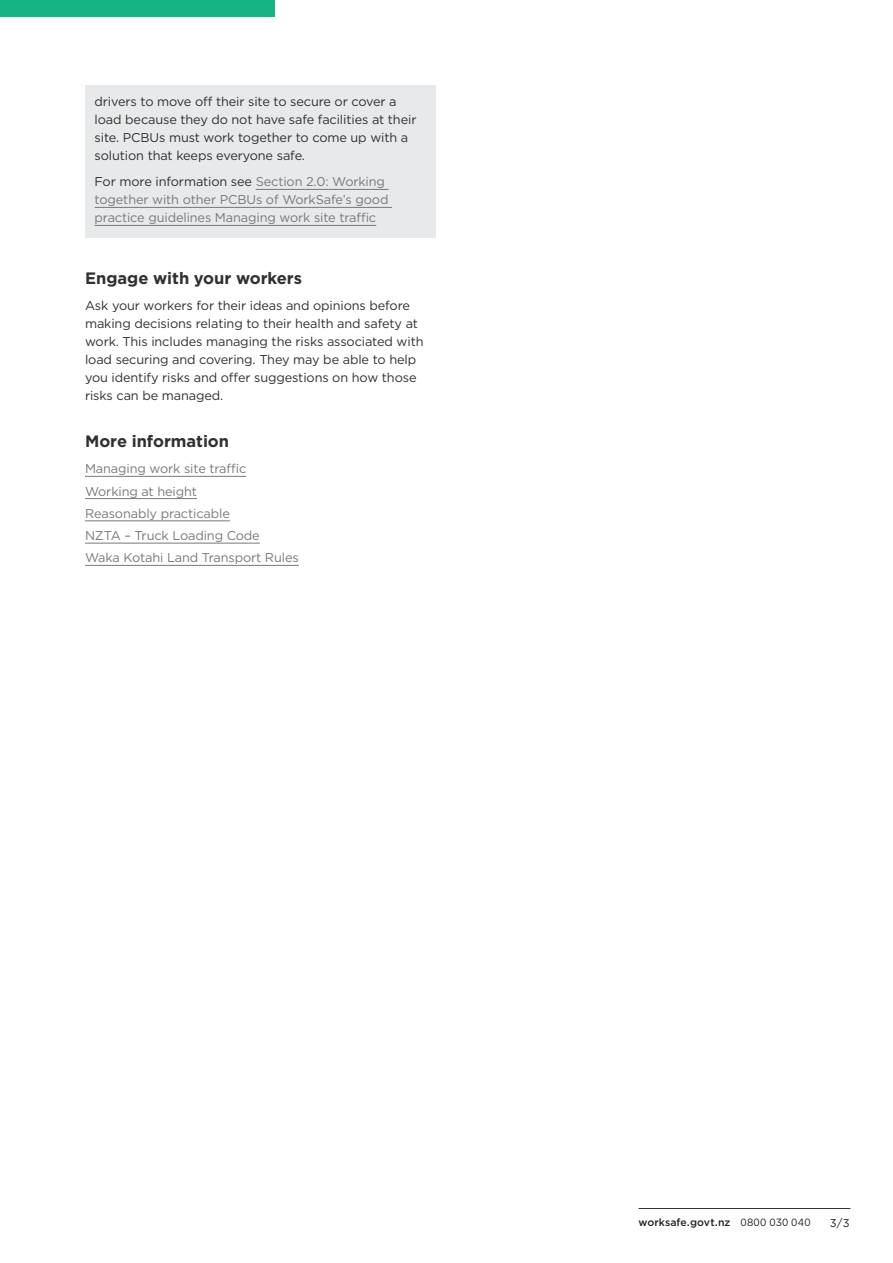
<style>
.page{position:relative;width:893px;height:1263px;background:#fff}
.page>*{position:absolute;margin:0;border:0;box-sizing:border-box;transform-origin:0 0}
.t1{font:700 16.5px "Gotham";letter-spacing:-.005em;color:#312f30}
.body{font:12.75px/18px "Gotham";letter-spacing:-.01em;color:#312f30}
.body-2{font:12.75px/18px "Gotham";letter-spacing:-.01em;color:#76787b}
.t2{font:11.25px "Gotham";color:#231f20}
.t3{font:500 10.5px "Gotham";letter-spacing:.005em;color:#231f20}
.s1{color:#312f30}
.s2{font-weight:400}
</style>
<div class="page">
<hr style="left:639px;top:1208px;width:211px;height:1px;background:#312f30">
<div style="left:0;top:0;width:274px;height:17px;background:#16b484"></div>
<hr style="left:85px;top:476px;width:161px;height:1px;background:#76787b">
<hr style="left:85px;top:498px;width:112px;height:1px;background:#76787b">
<hr style="left:85px;top:520px;width:145px;height:1px;background:#76787b">
<hr style="left:85px;top:543px;width:175px;height:1px;background:#76787b">
<hr style="left:85px;top:565px;width:214px;height:1px;background:#76787b">
<div style="left:85px;top:85px;width:351px;height:152px;background:#e8e9ea"></div>
<hr style="left:256px;top:189px;width:133px;height:1px;background:#76787b">
<hr style="left:95px;top:207px;width:297px;height:1px;background:#76787b">
<hr style="left:95px;top:225px;width:281px;height:1px;background:#76787b">
<p class="body" style="left:95px;top:92px;width:323px">drivers to move off their site to secure or cover a load because they do not have safe facilities at their site. PCBUs must work together to come up with a solution that keeps everyone safe.</p>
<p class="body-2" style="left:95px;top:173px;width:295px"><span class="s1">For more information see</span> Section 2.0: Working together with other PCBUs of WorkSafe’s good practice guidelines Managing work site traffic</p>
<h1 class="t1" style="left:85px;top:267px;width:219px">Engage with your workers</h1>
<p class="body" style="left:85px;top:296px;width:340px">Ask your workers for their ideas and opinions before making decisions relating to their health and safety at work. This includes managing the risks associated with load securing and covering. They may be able to help you identify risks and offer suggestions on how those risks can be managed.</p>
<h1 class="t1" style="left:85px;top:430px;width:146px">More information</h1>
<p class="body-2" style="left:85px;top:460px;width:163px">Managing work site traffic</p>
<p class="body-2" style="left:85px;top:482px;width:113px">Working at height</p>
<p class="body-2" style="left:85px;top:504px;width:146px">Reasonably practicable</p>
<p class="body-2" style="left:85px;top:526px;width:176px">NZTA – Truck Loading Code</p>
<p class="body-2" style="left:85px;top:549px;width:215px">Waka Kotahi Land Transport Rules</p>
<p class="t3" style="left:639px;top:1215px;width:174px">worksafe.govt.nz <span class="s2">0800 030 040</span></p>
<p class="t2" style="left:830px;top:1215px;width:21px">3/3</p>
</div>
